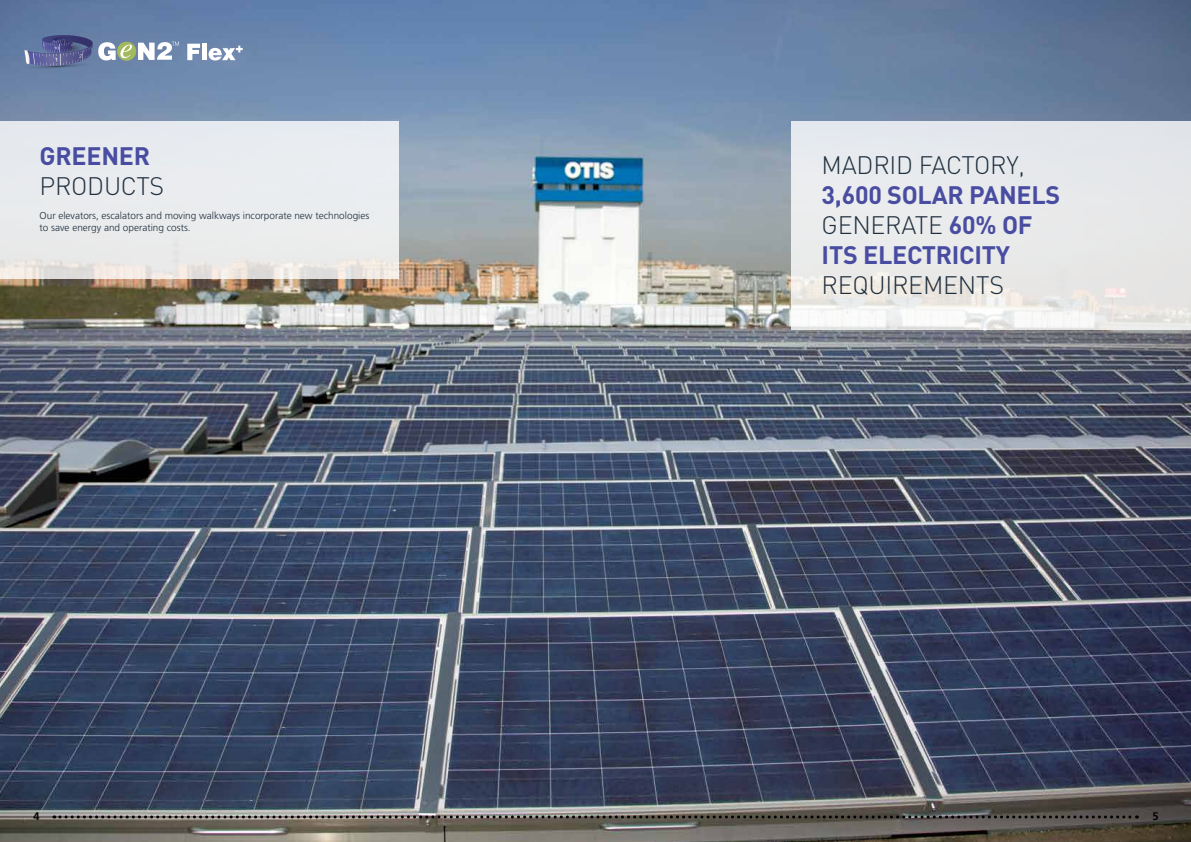
<style>
.page{position:relative;width:1191px;height:842px;background:#fff}
.page>*{position:absolute;margin:0;border:0;box-sizing:border-box;transform-origin:0 0}
.t1{font:700 25px/30px "DIN";letter-spacing:-.01em;color:#494da1}
.t2{font:300 25px "DIN";letter-spacing:-.01em;color:#1f2f3e}
.t3{font:700 11px "Frutiger LT Std";color:#000}
.t4{font:300 10px/12px "Frutiger LT Std";color:#1f2f3e}
.s1{font-weight:300;color:#1f2f3e}
</style>
<div class="page">
<img style="left:0;top:0;width:1191px;height:842px">
<div style="left:0;top:121px;width:398px;height:157px;background:linear-gradient(to bottom,#e7ecf3,#ebe9e7)"></div>
<svg style="left:791px;top:121px;width:400px;height:208px;fill:#e8e9eb"></svg>
<svg style="left:187px;top:44px;width:13px;height:16px"></svg>
<hr style="left:202px;top:44px;width:4px;height:16px;background:#fff">
<svg style="left:209px;top:46px;width:34px;height:14px"></svg>
<svg style="left:20px;top:35px;width:159px;height:34px"></svg>
<svg style="left:54px;top:815px;width:1083px;height:3px"></svg>
<h1 class="t1" style="left:40px;top:140px;width:112px">GREENER</h1>
<h1 class="t2" style="left:40px;top:171px;width:126px">PRODUCTS</h1>
<p class="t4" style="left:40px;top:210px;width:331px">Our elevators, escalators and moving walkways incorporate new technologies to save energy and operating costs.</p>
<h1 class="t2" style="left:821px;top:150px;width:205px">MADRID FACTORY,</h1>
<h1 class="t1" style="left:821px;top:179px;width:240px">3,600 SOLAR PANELS<br><span class="s1">GENERATE</span> 60% OF<br>ITS ELECTRICITY</h1>
<h1 class="t2" style="left:821px;top:270px;width:184px">REQUIREMENTS</h1>
<p class="t3" style="left:33px;top:810px;width:8px">4</p>
<p class="t3" style="left:1152px;top:810px;width:8px">5</p>
</div>
